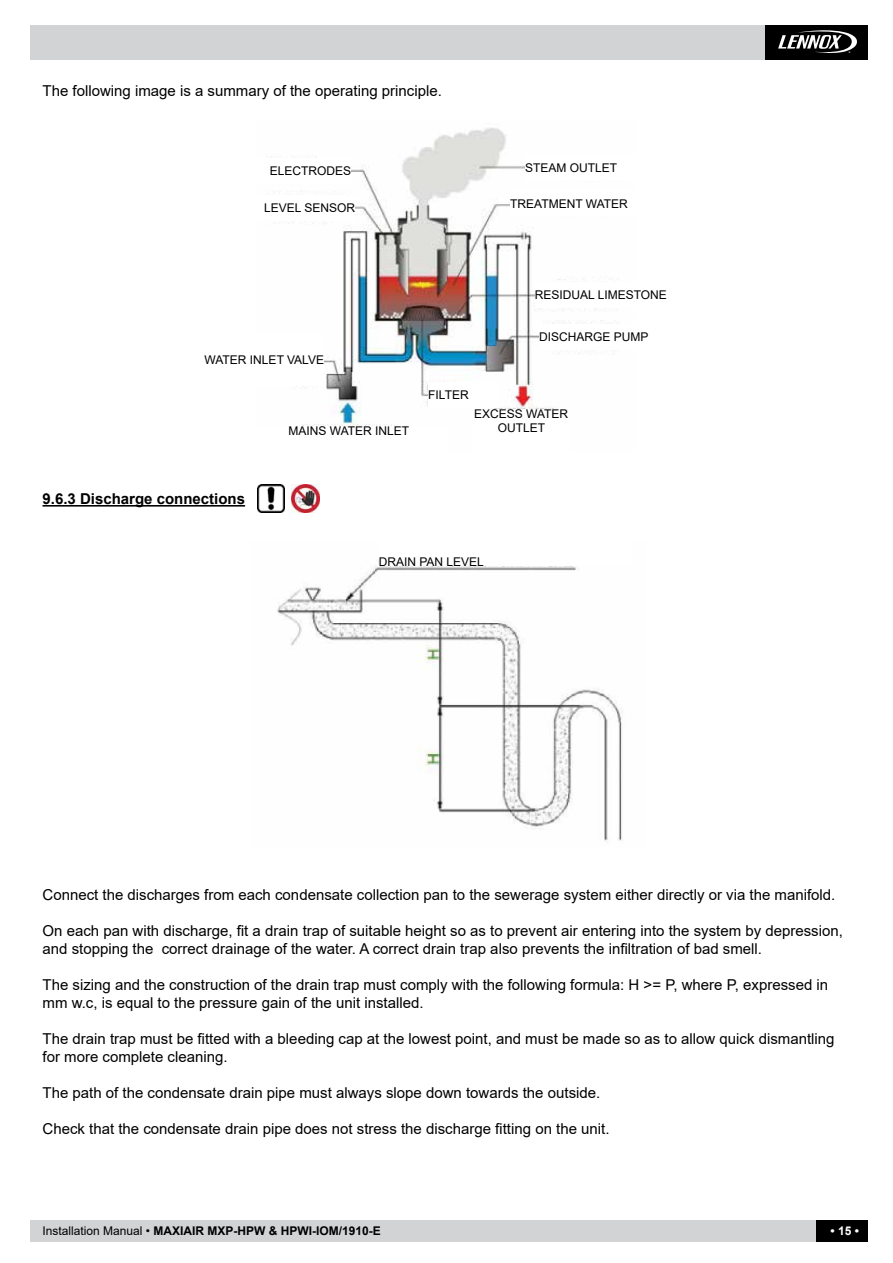
<style>
.page{position:relative;width:893px;height:1263px;background:#fff}
.page>*{position:absolute;margin:0;border:0;box-sizing:border-box;transform-origin:0 0}
.t1{font:15px/18px "Arial";color:#000}
.t2{font:700 15px "Arial";color:#000}
.t3{font:12px/14.4px "Arial";color:#000;text-align:center}
.t4{font:700 12px "Arial";color:#000}
.t5{font:700 12px "Arial";color:#fff}
.s1{font-weight:400}
</style>
<div class="page">
<div style="left:30px;top:26px;width:837px;height:34px;background:#d1d3d4"></div>
<div style="left:765px;top:26px;width:102px;height:34px;background:#000"></div>
<svg style="left:778px;top:30px;width:79px;height:23px"></svg>
<div style="left:30px;top:1220px;width:837px;height:22px;background:#d1d3d4"></div>
<div style="left:816px;top:1220px;width:51px;height:22px;background:#000"></div>
<img style="left:283px;top:128px;width:335px;height:298px">
<img style="left:277px;top:559px;width:346px;height:282px">
<hr style="left:43px;top:505px;width:202px;height:2px;background:#000">
<div style="left:156px;top:158px;width:195px;height:26px;background:#fff"></div>
<div style="left:159px;top:195px;width:196px;height:25px;background:#fff"></div>
<div style="left:128px;top:334px;width:196px;height:51px;background:#fff"></div>
<div style="left:428px;top:382px;width:70px;height:25px;background:#fff"></div>
<div style="left:539px;top:324px;width:118px;height:26px;background:#fff"></div>
<div style="left:379px;top:540px;width:252px;height:26px;background:#fff"></div>
<div style="left:535px;top:282px;width:138px;height:25px;background:#fff"></div>
<div style="left:510px;top:191px;width:138px;height:25px;background:#fff"></div>
<div style="left:525px;top:155px;width:138px;height:25px;background:#fff"></div>
<div style="left:472px;top:409px;width:98px;height:51px;background:#fff"></div>
<img style="left:257px;top:485px;width:28px;height:27px">
<img style="left:291px;top:485px;width:28px;height:27px">
<p class="t1" style="left:43px;top:82px;width:401px">The following image is a summary of the operating principle.</p>
<p class="t3" style="left:270px;top:164px;width:83px">ELECTRODES</p>
<p class="t3" style="left:264px;top:200px;width:92px">LEVEL SENSOR</p>
<p class="t3" style="left:205px;top:352px;width:121px">WATER INLET VALVE</p>
<p class="t3" style="left:428px;top:388px;width:42px">FILTER</p>
<p class="t3" style="left:525px;top:160px;width:94px">STEAM OUTLET</p>
<p class="t3" style="left:510px;top:196px;width:119px">TREATMENT WATER</p>
<p class="t3" style="left:535px;top:287px;width:134px">RESIDUAL LIMESTONE</p>
<p class="t3" style="left:539px;top:330px;width:111px">DISCHARGE PUMP</p>
<p class="t2" style="left:43px;top:488px;width:204px">9.6.3 Discharge connections</p>
<p class="t3" style="left:288px;top:423px;width:122px">MAINS WATER INLET</p>
<p class="t3" style="left:474px;top:406px;width:96px">EXCESS WATER<br>OUTLET</p>
<p class="t3" style="left:379px;top:554px;width:107px">DRAIN PAN LEVEL</p>
<p class="t1" style="left:43px;top:885px;width:794px">Connect the discharges from each condensate collection pan to the sewerage system either directly or via the manifold.</p>
<p class="t1" style="left:43px;top:921px;width:802px">On each pan with discharge, fit a drain trap of suitable height so as to prevent air entering into the system by depression, and stopping the correct drainage of the water. A correct drain trap also prevents the infiltration of bad smell.</p>
<p class="t1" style="left:43px;top:975px;width:787px">The sizing and the construction of the drain trap must comply with the following formula: H &gt;= P, where P, expressed in mm w.c, is equal to the pressure gain of the unit installed.</p>
<p class="t1" style="left:43px;top:1029px;width:794px">The drain trap must be fitted with a bleeding cap at the lowest point, and must be made so as to allow quick dismantling for more complete cleaning.</p>
<p class="t1" style="left:43px;top:1083px;width:559px">The path of the condensate drain pipe must always slope down towards the outside.</p>
<p class="t1" style="left:43px;top:1119px;width:568px">Check that the condensate drain pipe does not stress the discharge fitting on the unit.</p>
<p class="t4" style="left:43px;top:1223px;width:340px"><span class="s1">Installation Manual •</span> MAXIAIR MXP-HPW &amp; HPWI-IOM/1910-E</p>
<p class="t5" style="left:830px;top:1223px;width:30px">• 15 •</p>
</div>
